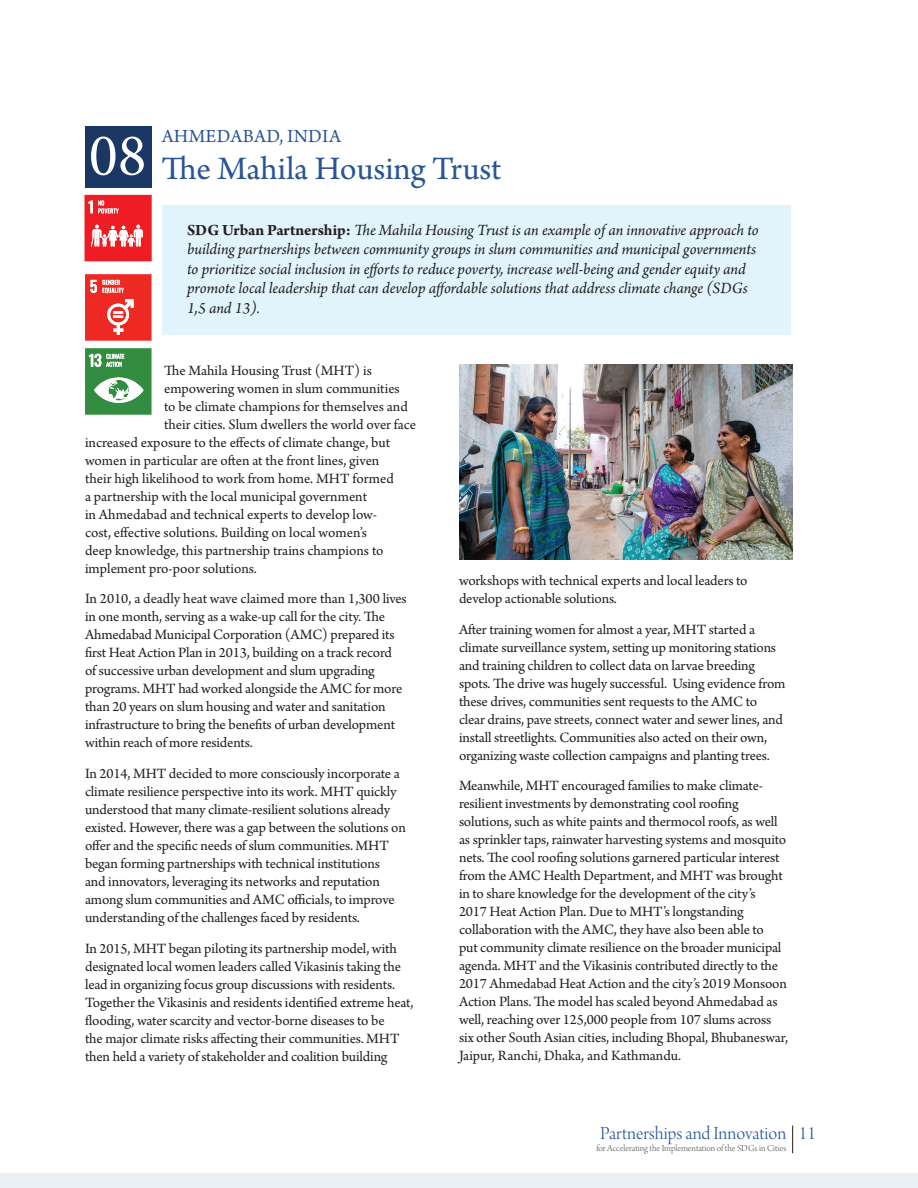
<style>
.page{position:relative;width:918px;height:1188px;background:#fff}
.page>*{position:absolute;margin:0;border:0;box-sizing:border-box;transform-origin:0 0}
.t1{font:60px "Minion Pro";color:#fff}
.t2{font:34.5px "Arno Pro";color:#295597}
.t3{font:19.5px "Arno Pro Light Display";color:#295597}
.t4{font:19.5px "Arno Pro";letter-spacing:.01em;color:#295597}
.t5{font:italic 16.5px/19.5px "Arno Pro";letter-spacing:-.005em;color:#231f20}
.t6{font:15px/18px "Arno Pro";letter-spacing:-.01em;color:#231f20}
.t7{font:9.75px "Arno Pro Light Display";color:#57585a}
.s1{font-weight:700;font-style:normal}
</style>
<div class="page">
<svg style="left:792px;top:1125px;width:1px;height:28px"></svg>
<div style="left:0;top:1173px;width:918px;height:15px;background:#ebf0f6"></div>
<div style="left:162px;top:205px;width:628px;height:130px;background:#e1f4fc"></div>
<div style="left:85px;top:127px;width:67px;height:61px;background:#1b3763"></div>
<svg style="left:85px;top:274px;width:67px;height:67px;background:#f04642"></svg>
<svg style="left:85px;top:348px;width:67px;height:67px"></svg>
<svg style="left:85px;top:195px;width:67px;height:66px;background:#f04449"></svg>
<img style="left:459px;top:364px;width:334px;height:195px">
<h1 class="t1" style="left:89px;top:115px;width:59px">08</h1>
<h3 class="t4" style="left:162px;top:125px;width:181px">AHMEDABAD, INDIA</h3>
<h2 class="t2" style="left:162px;top:149px;width:341px">The Mahila Housing Trust</h2>
<p class="t5" style="left:187px;top:221px;width:573px"><span class="s1">SDG Urban Partnership:</span> The Mahila Housing Trust is an example of an innovative approach to building partnerships between community groups in slum communities and municipal governments to prioritize social inclusion in efforts to reduce poverty, increase well-being and gender equity and promote local leadership that can develop affordable solutions that address climate change (SDGs 1,5 and 13).</p>
<p class="t6" style="left:164px;top:362px;width:253px">The Mahila Housing Trust (MHT) is empowering women in slum communities<br>to be climate champions for themselves and their cities. Slum dwellers the world over face</p>
<p class="t6" style="left:85px;top:434px;width:310px">increased exposure to the effects of climate change, but women in particular are often at the front lines, given their high likelihood to work from home. MHT formed a partnership with the local municipal government<br>in Ahmedabad and technical experts to develop low&shy;cost, effective solutions. Building on local women’s deep knowledge, this partnership trains champions to implement pro‐poor solutions.</p>
<p class="t6" style="left:85px;top:591px;width:323px">In 2010, a deadly heat wave claimed more than 1,300 lives in one month, serving as a wake-up call for the city. The Ahmedabad Municipal Corporation (AMC) prepared its first Heat Action Plan in 2013, building on a track record of successive urban development and slum upgrading programs. MHT had worked alongside the AMC for more than 20 years on slum housing and water and sanitation infrastructure to bring the benefits of urban development within reach of more residents.</p>
<p class="t6" style="left:85px;top:765px;width:322px">In 2014, MHT decided to more consciously incorporate a climate resilience perspective into its work. MHT quickly understood that many climate-resilient solutions already existed. However, there was a gap between the solutions on offer and the specific needs of slum communities. MHT began forming partnerships with technical institutions<br>and innovators, leveraging its networks and reputation among slum communities and AMC officials, to improve understanding of the challenges faced by residents.</p>
<p class="t6" style="left:85px;top:940px;width:330px">In 2015, MHT began piloting its partnership model, with designated local women leaders called Vikasinis taking the lead in organizing focus group discussions with residents.<br>Together the Vikasinis and residents identified extreme heat, flooding, water scarcity and vector-borne diseases to be<br>the major climate risks affecting their communities. MHT then held a variety of stakeholder and coalition building</p>
<p class="t6" style="left:459px;top:572px;width:290px">workshops with technical experts and local leaders to develop actionable solutions.</p>
<p class="t6" style="left:459px;top:621px;width:328px">After training women for almost a year, MHT started a climate surveillance system, setting up monitoring stations and training children to collect data on larvae breeding spots. The drive was hugely successful. Using evidence from these drives, communities sent requests to the AMC to clear drains, pave streets, connect water and sewer lines, and install streetlights. Communities also acted on their own, organizing waste collection campaigns and planting trees.</p>
<p class="t6" style="left:459px;top:778px;width:331px">Meanwhile, MHT encouraged families to make climate&shy;resilient investments by demonstrating cool roofing solutions, such as white paints and thermocol roofs, as well as sprinkler taps, rainwater harvesting systems and mosquito nets. The cool roofing solutions garnered particular interest from the AMC Health Department, and MHT was brought in to share knowledge for the development of the city’s<br>2017 Heat Action Plan. Due to MHT’s longstanding collaboration with the AMC, they have also been able to<br>put community climate resilience on the broader municipal agenda. MHT and the Vikasinis contributed directly to the 2017 Ahmedabad Heat Action and the city’s 2019 Monsoon Action Plans. The model has scaled beyond Ahmedabad as well, reaching over 125,000 people from 107 slums across six other South Asian cities, including Bhopal, Bhubaneswar, Jaipur, Ranchi, Dhaka, and Kathmandu.</p>
<h3 class="t3" style="left:600px;top:1123px;width:188px">Partnerships and Innovation</h3>
<p class="t7" style="left:596px;top:1142px;width:192px">for Accelerating the Implementation of the SDGs in Cities</p>
<h3 class="t3" style="left:799px;top:1123px;width:19px">11</h3>
</div>
